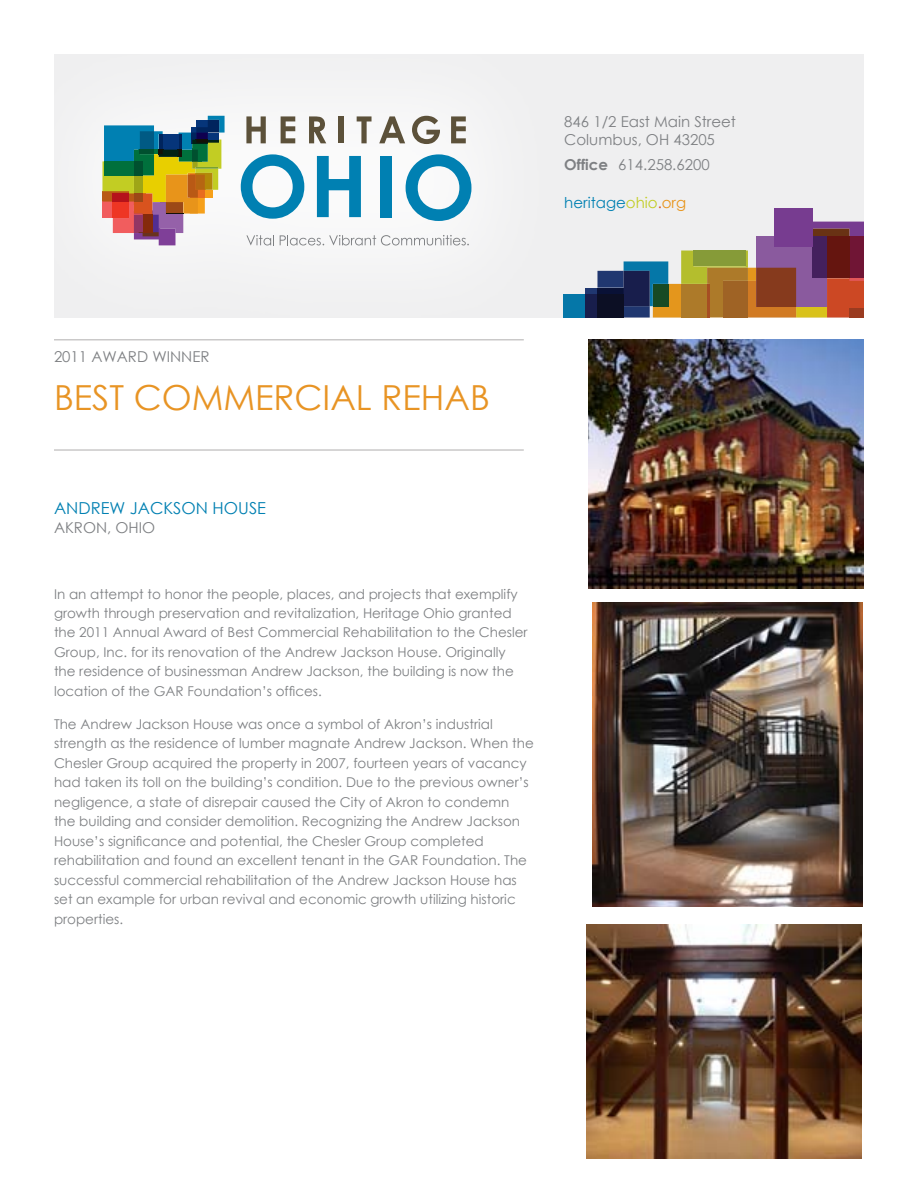
<style>
.page{position:relative;width:918px;height:1188px;background:#fff}
.page>*{position:absolute;margin:0;border:0;box-sizing:border-box;transform-origin:0 0}
.t1{font:34.5px "Century Gothic";color:#e89424}
.t2{font:16.5px "Century Gothic";color:#0080b2}
.t3{font:15px/18px "Century Gothic";color:#7e8083}
.t4{font:15px "Century Gothic";color:#0080b2}
.t5{font:13.5px/19.5px "Century Gothic";color:#7e8083}
.s1{font-weight:700}
.s2{color:#c2cd23}
.s3{color:#d9531e}
.s4{color:#e8941a}
</style>
<div class="page">
<div style="left:54px;top:54px;width:810px;height:264px;background:#efeff0"></div>
<div style="left:0;top:15px;width:570px;height:333px;background:#fff;opacity:.75"></div>
<svg style="left:246px;top:116px;width:20px;height:27px"></svg>
<svg style="left:281px;top:116px;width:14px;height:27px"></svg>
<svg style="left:309px;top:116px;width:17px;height:27px"></svg>
<div style="left:339px;top:116px;width:5px;height:27px;background:#5c513a"></div>
<svg style="left:357px;top:116px;width:15px;height:27px"></svg>
<svg style="left:379px;top:116px;width:26px;height:27px"></svg>
<svg style="left:412px;top:116px;width:28px;height:28px"></svg>
<svg style="left:451px;top:116px;width:15px;height:27px"></svg>
<svg style="left:406px;top:154px;width:65px;height:2px"></svg>
<svg style="left:241px;top:154px;width:63px;height:2px"></svg>
<svg style="left:102px;top:116px;width:123px;height:40px"></svg>
<hr style="left:54px;top:339px;width:470px;height:1px;background:#cac9c9">
<hr style="left:54px;top:449px;width:470px;height:2px;background:#cac9c9">
<img style="left:588px;top:339px;width:275px;height:250px">
<img style="left:592px;top:603px;width:270px;height:303px">
<svg style="left:54px;top:156px;width:810px;height:162px"></svg>
<div style="left:774px;top:208px;width:39px;height:38px;background:#773c90"></div>
<div style="left:585px;top:288px;width:39px;height:30px;background:#203770"></div>
<div style="left:564px;top:294px;width:21px;height:24px;background:#0577a8"></div>
<div style="left:585px;top:294px;width:12px;height:24px;background:#1a2151"></div>
<svg style="left:597px;top:222px;width:267px;height:96px"></svg>
<hr style="left:707px;top:284px;width:3px;height:33px;background:#b25426">
<img style="left:587px;top:925px;width:275px;height:234px">
<p class="t3" style="left:564px;top:112px;width:173px">846 1/2 East Main Street<br>Columbus, OH 43205</p>
<p class="t3" style="left:564px;top:155px;width:147px"><span class="s1">Office</span> 614.258.6200</p>
<p class="t4" style="left:564px;top:192px;width:123px">heritage<span class="s2">ohio</span><span class="s3">.</span><span class="s4">org</span></p>
<p class="t3" style="left:54px;top:348px;width:157px">2011 award winner</p>
<h1 class="t1" style="left:54px;top:374px;width:109px">best comme</h1>
<h1 class="t1" style="left:274px;top:374px;width:218px">rcial rehab</h1>
<p class="t2" style="left:54px;top:497px;width:205px">andrew jackson house</p>
<p class="t3" style="left:54px;top:518px;width:100px">akron, Ohio</p>
<p class="t5" style="left:54px;top:584px;width:475px">In an attempt to honor the people, places, and projects that exemplify growth through preservation and revitalization, Heritage Ohio granted the 2011 Annual Award of Best Commercial Rehabilitation to the Chesler Group, Inc. for its renovation of the Andrew Jackson House. Originally the residence of businessman Andrew Jackson, the building is now the location of the GAR Foundation’s offices.</p>
<p class="t5" style="left:54px;top:714px;width:481px">The Andrew Jackson House was once a symbol of Akron’s industrial strength as the residence of lumber magnate Andrew Jackson. When the Chesler Group acquired the property in 2007, fourteen years of vacancy had taken its toll on the building’s condition. Due to the previous owner’s negligence, a state of disrepair caused the City of Akron to condemn the building and consider demolition. Recognizing the Andrew Jackson House’s significance and potential, the Chesler Group completed rehabilitation and found an excellent tenant in the GAR Foundation. The successful commercial rehabilitation of the Andrew Jackson House has set an example for urban revival and economic growth utilizing historic properties.</p>
</div>
